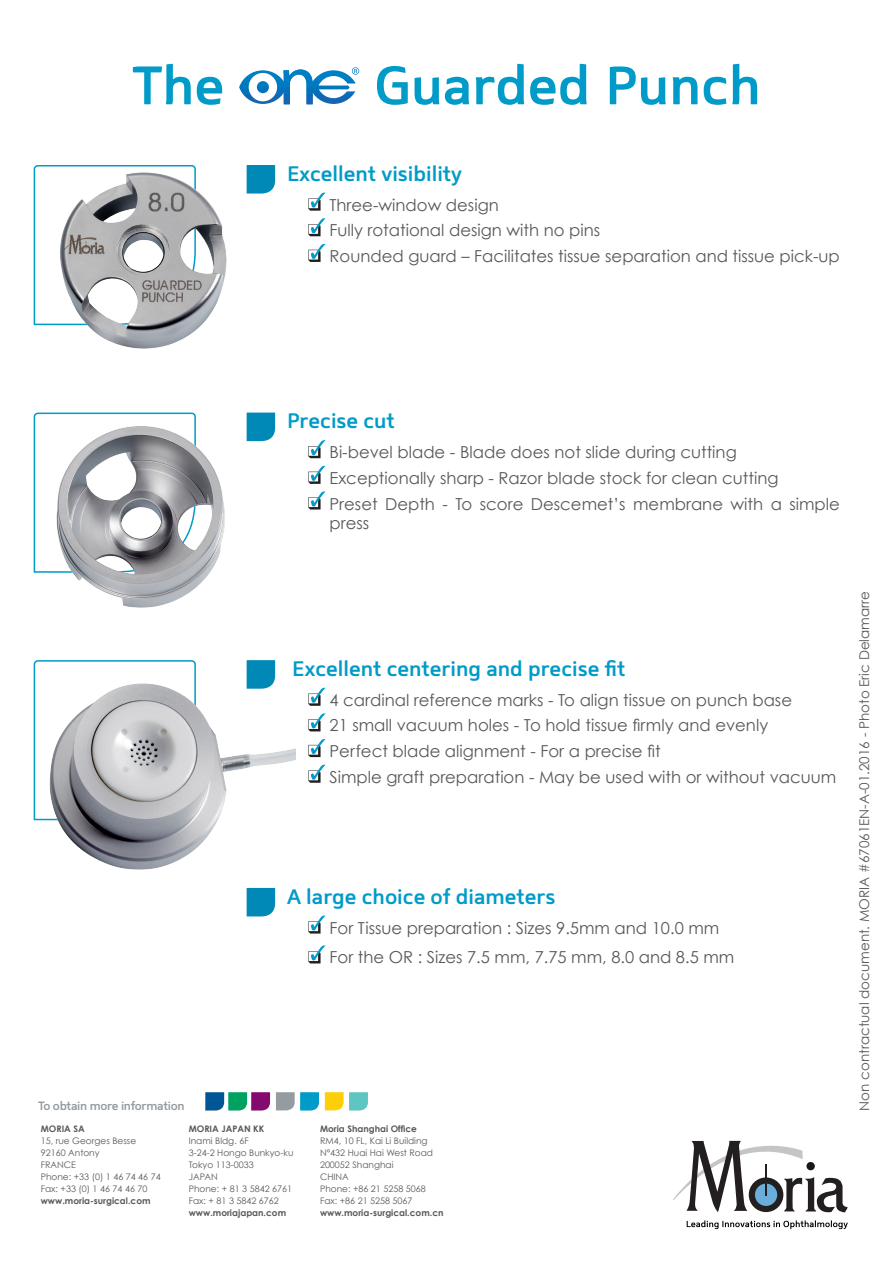
<style>
.page{position:relative;width:893px;height:1263px;background:#fff}
.page>*{position:absolute;margin:0;border:0;box-sizing:border-box;transform-origin:0 0}
.t1{font:600 54px "Mentone";color:#009bc8}
.texte{font:600 21px "Mentone";color:#009bc8}
.texte-2{font:16.5px/19.8px "Century Gothic";color:#57585a}
.Normal_e{font:13.5px "Century Gothic";color:#57585a}
.t2{font:600 12px "Mentone";letter-spacing:-.025em;color:#959ca1}
.t3{font:9px "Century Gothic";color:#57585a}
.t4{font:700 9px "Century Gothic";color:#57585a}
</style>
<div class="page">
<svg style="left:308px;top:192px;width:17px;height:19px"></svg>
<svg style="left:308px;top:218px;width:17px;height:18px"></svg>
<svg style="left:308px;top:244px;width:17px;height:18px"></svg>
<svg style="left:308px;top:688px;width:17px;height:18px"></svg>
<svg style="left:308px;top:713px;width:17px;height:18px"></svg>
<svg style="left:308px;top:739px;width:17px;height:18px"></svg>
<svg style="left:308px;top:764px;width:17px;height:19px"></svg>
<svg style="left:308px;top:440px;width:17px;height:18px"></svg>
<svg style="left:308px;top:466px;width:17px;height:18px"></svg>
<svg style="left:308px;top:491px;width:17px;height:18px"></svg>
<svg style="left:308px;top:915px;width:17px;height:18px"></svg>
<svg style="left:308px;top:945px;width:17px;height:18px"></svg>
<svg style="left:239px;top:67px;width:120px;height:37px"></svg>
<img style="left:33px;top:165px;width:243px;height:184px">
<img style="left:33px;top:412px;width:243px;height:196px">
<img style="left:33px;top:660px;width:263px;height:257px">
<svg style="left:205px;top:1092px;width:65px;height:18px"></svg>
<svg style="left:276px;top:1092px;width:43px;height:18px"></svg>
<svg style="left:325px;top:1092px;width:43px;height:18px"></svg>
<svg style="left:673px;top:1140px;width:175px;height:73px"></svg>
<div style="left:749px;top:1177px;width:34px;height:35px;background:#231f20;border-radius:50%"></div>
<div style="left:755px;top:1183px;width:22px;height:23px;background:#6badda;border-radius:50%"></div>
<hr style="left:765px;top:1164px;width:2px;height:31px;background:#231f20">
<div style="left:806px;top:1162px;width:9px;height:8px;background:#1a171a;border-radius:50%"></div>
<svg style="left:687px;top:1220px;width:161px;height:9px"></svg>
<p class="t1" style="left:132px;top:52px;width:94px">The</p>
<p class="t1" style="left:374px;top:52px;width:388px">Guarded Punch</p>
<p class="texte" style="left:287px;top:160px;width:177px">Excellent visibility</p>
<p class="texte-2" style="left:330px;top:195px;width:171px">Three-window design</p>
<p class="texte-2" style="left:330px;top:220px;width:272px">Fully rotational design with no pins</p>
<p class="texte-2" style="left:330px;top:246px;width:512px">Rounded guard – Facilitates tissue separation and tissue pick-up</p>
<p class="texte" style="left:287px;top:408px;width:109px">Precise cut</p>
<p class="texte-2" style="left:330px;top:442px;width:409px">Bi-bevel blade - Blade does not slide during cutting</p>
<p class="texte-2" style="left:330px;top:468px;width:450px">Exceptionally sharp - Razor blade stock for clean cutting</p>
<p class="texte-2" style="left:330px;top:493px;width:512px">Preset Depth - To score Descemet’s membrane with a simple press</p>
<p class="texte" style="left:292px;top:655px;width:335px">Excellent centering and precise fit</p>
<p class="texte-2" style="left:330px;top:690px;width:464px">4 cardinal reference marks - To align tissue on punch base</p>
<p class="texte-2" style="left:330px;top:715px;width:440px">21 small vacuum holes - To hold tissue firmly and evenly</p>
<p class="texte-2" style="left:330px;top:741px;width:333px">Perfect blade alignment - For a precise fit</p>
<p class="texte-2" style="left:330px;top:767px;width:508px">Simple graft preparation - May be used with or without vacuum</p>
<p class="t2" style="left:38px;top:1098px;width:148px">To obtain more information</p>
<p class="texte" style="left:287px;top:883px;width:270px">A large choice of diameters</p>
<p class="texte-2" style="left:330px;top:917px;width:391px">For Tissue preparation : Sizes 9.5mm and 10.0 mm</p>
<p class="texte-2" style="left:330px;top:947px;width:406px">For the OR : Sizes 7.5 mm, 7.75 mm, 8.0 and 8.5 mm</p>
<p class="t4" style="left:41px;top:1123px;width:45px">MORIA SA</p>
<p class="t3" style="left:41px;top:1135px;width:97px">15, rue Georges Besse</p>
<p class="t3" style="left:41px;top:1147px;width:60px">92160 Antony</p>
<p class="t3" style="left:41px;top:1159px;width:37px">FRANCE</p>
<p class="t3" style="left:41px;top:1171px;width:121px">Phone: +33 (0) 1 46 74 46 74</p>
<p class="t3" style="left:41px;top:1183px;width:108px">Fax: +33 (0) 1 46 74 46 70</p>
<p class="t4" style="left:41px;top:1195px;width:111px">www.moria-surgical.com</p>
<p class="t4" style="left:189px;top:1123px;width:77px">MORIA JAPAN KK</p>
<p class="t3" style="left:189px;top:1135px;width:61px">Inami Bldg. 6F</p>
<p class="t3" style="left:189px;top:1147px;width:106px">3-24-2 Hongo Bunkyo-ku</p>
<p class="t3" style="left:189px;top:1159px;width:66px">Tokyo 113-0033</p>
<p class="t3" style="left:189px;top:1171px;width:30px">JAPAN</p>
<p class="t3" style="left:189px;top:1183px;width:105px">Phone: + 81 3 5842 6761</p>
<p class="t3" style="left:189px;top:1195px;width:92px">Fax: + 81 3 5842 6762</p>
<p class="t4" style="left:189px;top:1207px;width:99px">www.moriajapan.com</p>
<p class="t4" style="left:320px;top:1123px;width:99px">Moria Shanghai Office</p>
<p class="t3" style="left:320px;top:1135px;width:109px">RM4, 10 FL, Kai Li Building</p>
<p class="t3" style="left:320px;top:1147px;width:115px">N°432 Huai Hai West Road</p>
<p class="t3" style="left:320px;top:1159px;width:75px">200052 Shanghai</p>
<p class="t3" style="left:320px;top:1171px;width:30px">CHINA</p>
<p class="t3" style="left:320px;top:1183px;width:107px">Phone: +86 21 5258 5068</p>
<p class="t3" style="left:320px;top:1195px;width:94px">Fax: +86 21 5258 5067</p>
<p class="t4" style="left:320px;top:1207px;width:125px">www.moria-surgical.com.cn</p>
<p class="Normal_e" style="left:856px;top:1110px;width:521px;rotate:-90deg">Non contractual document. MORIA #67061EN-A-01.2016 - Photo Eric Delamarre</p>
</div>
